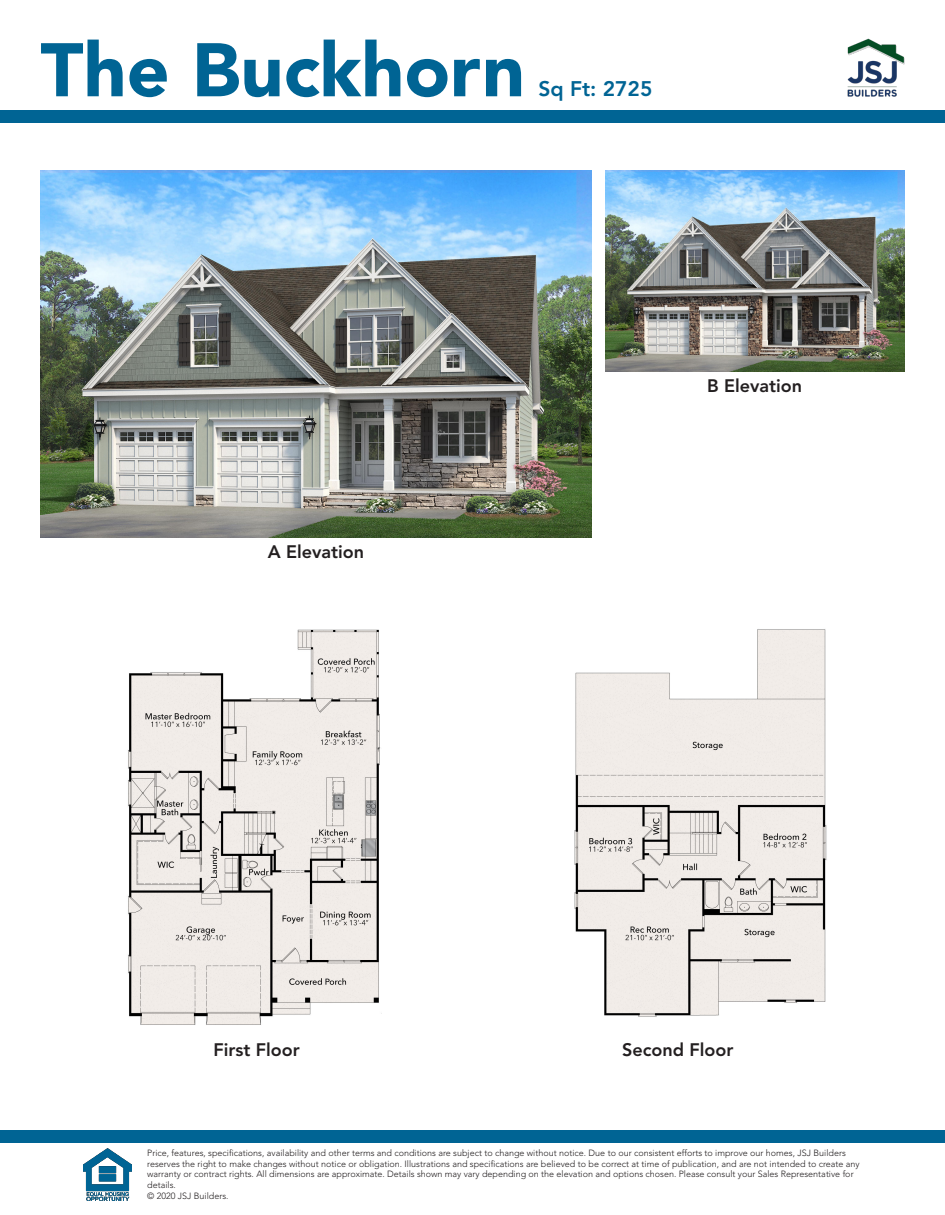
<style>
.page{position:relative;width:945px;height:1215px;background:#fff}
.page>*{position:absolute;margin:0;border:0;box-sizing:border-box;transform-origin:0 0}
.t1{font:900 75px "Avenir LT Std";color:#006494}
.t2{font:800 21px "Avenir LT Std";color:#006494}
.t3{font:800 18px "Avenir LT Std";color:#231f20}
.t4{font:300 9px/10.8px "Avenir LT Std";color:#231f20}
</style>
<div class="page">
<img style="left:847px;top:39px;width:58px;height:58px">
<div style="left:0;top:110px;width:945px;height:13px;background:#006494"></div>
<img style="left:84px;top:1149px;width:47px;height:51px">
<div style="left:0;top:1130px;width:945px;height:13px;background:#006494"></div>
<img style="left:128px;top:629px;width:254px;height:396px">
<img style="left:574px;top:629px;width:253px;height:388px">
<img style="left:605px;top:170px;width:299px;height:202px">
<img style="left:40px;top:170px;width:551px;height:368px">
<p class="t1" style="left:40px;top:25px;width:486px">The Buckhorn</p>
<p class="t2" style="left:539px;top:76px;width:115px">Sq Ft: 2725</p>
<p class="t3" style="left:268px;top:541px;width:98px">A Elevation</p>
<p class="t3" style="left:707px;top:375px;width:97px">B Elevation</p>
<p class="t3" style="left:213px;top:1039px;width:88px">First Floor</p>
<p class="t3" style="left:622px;top:1039px;width:113px">Second Floor</p>
<p class="t4" style="left:147px;top:1147px;width:714px">Price, features, specifications, availability and other terms and conditions are subject to change without notice. Due to our consistent efforts to improve our homes, JSJ Builders reserves the right to make changes without notice or obligation. Illustrations and specifications are believed to be correct at time of publication, and are not intended to create any warranty or contract rights. All dimensions are approximate. Details shown may vary depending on the elevation and options chosen. Please consult your Sales Representative for details.</p>
<p class="t4" style="left:147px;top:1191px;width:83px">© 2020 JSJ Builders.</p>
</div>
